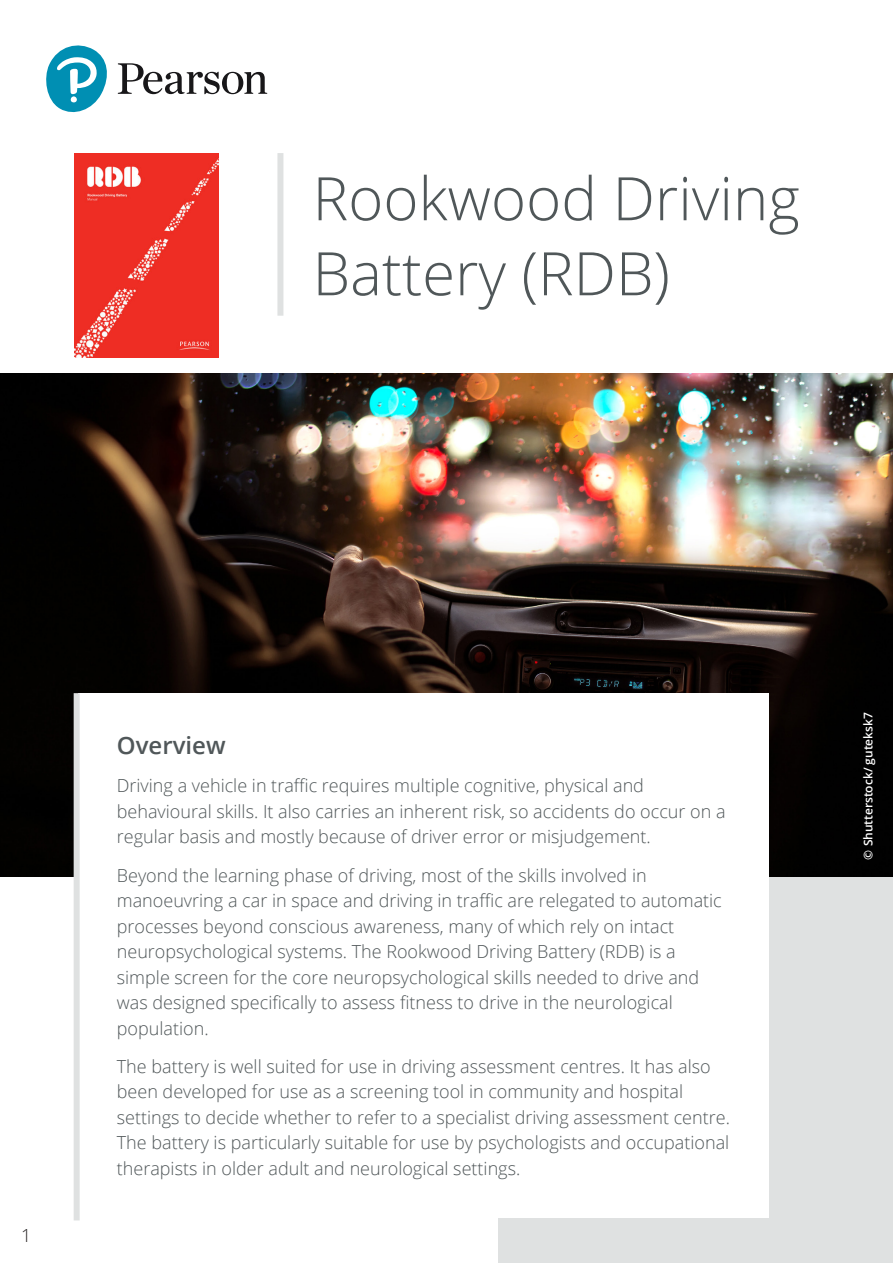
<style>
.page{position:relative;width:893px;height:1263px;background:#fff}
.page>*{position:absolute;margin:0;border:0;box-sizing:border-box;transform-origin:0 0}
.t1{font:300 60px/75px "Open Sans";color:#505759}
.t2{font:600 24px "Open Sans";color:#505759}
.Body_Text{font:300 18px/25.5px "Open Sans";color:#505759}
.t3{font:300 18px "Open Sans";color:#231f20}
.Copyright{font:600 12px "Open Sans";color:#fff}
</style>
<div class="page">
<div style="left:499px;top:821px;width:394px;height:442px;background:#dfe1e1"></div>
<img style="left:0;top:373px;width:893px;height:504px">
<svg style="left:118px;top:63px;width:149px;height:31px"></svg>
<svg style="left:46px;top:45px;width:61px;height:68px"></svg>
<div style="left:79px;top:693px;width:690px;height:524px;background:#fff"></div>
<div style="left:74px;top:693px;width:6px;height:527px;background:#dfe1e1"></div>
<img style="left:74px;top:153px;width:144px;height:204px">
<div style="left:277px;top:153px;width:6px;height:163px;background:#dfe1e1"></div>
<h1 class="t1" style="left:313px;top:159px;width:489px">Rookwood Driving<br>Battery (RDB)</h1>
<p class="t3" style="left:21px;top:1223px;width:12px">1</p>
<h2 class="t2" style="left:117px;top:729px;width:110px">Overview</h2>
<p class="Body_Text" style="left:117px;top:772px;width:610px">Driving a vehicle in traffic requires multiple cognitive, physical and behavioural skills. It also carries an inherent risk, so accidents do occur on a regular basis and mostly because of driver error or misjudgement.</p>
<p class="Body_Text" style="left:117px;top:862px;width:606px">Beyond the learning phase of driving, most of the skills involved in manoeuvring a car in space and driving in traffic are relegated to automatic processes beyond conscious awareness, many of which rely on intact neuropsychological systems. The Rookwood Driving Battery (RDB) is a simple screen for the core neuropsychological skills needed to drive and was designed specifically to assess fitness to drive in the neurological population.</p>
<p class="Body_Text" style="left:117px;top:1053px;width:615px">The battery is well suited for use in driving assessment centres. It has also been developed for use as a screening tool in community and hospital settings to decide whether to refer to a specialist driving assessment centre.<br>The battery is particularly suitable for use by psychologists and occupational therapists in older adult and neurological settings.</p>
<p class="Copyright" style="left:860px;top:859px;width:149px;rotate:-90deg">© Shutterstock/ guteksk7</p>
</div>
